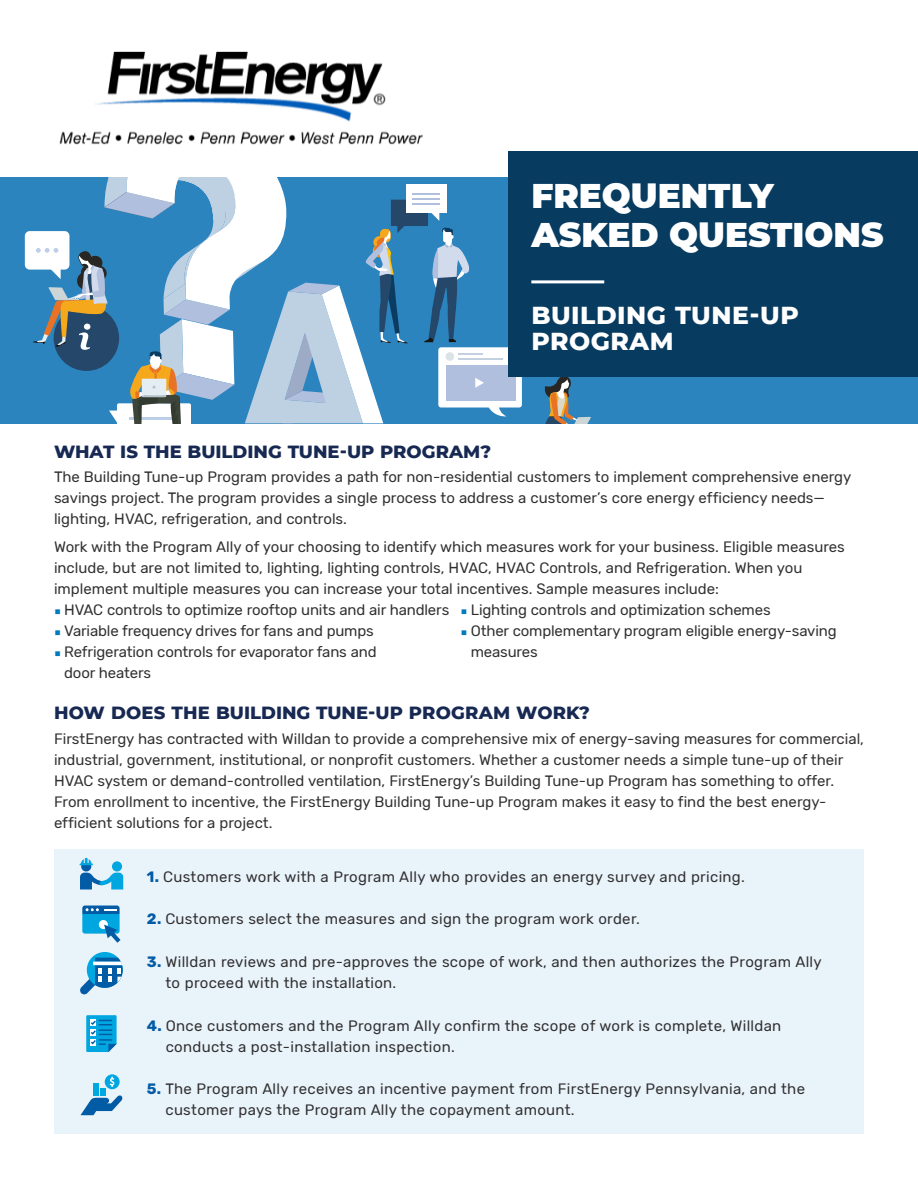
<style>
.page{position:relative;width:918px;height:1188px;background:#fff}
.page>*{position:absolute;margin:0;border:0;box-sizing:border-box;transform-origin:0 0}
.t1{font:900 34.2px/39px "Montserrat";color:#fff}
.Bullets_Page_1{font:800 25.05px/26.2px "Montserrat";letter-spacing:.02em;color:#fff}
.Bullets_Page_1-2{font:800 18px "Montserrat";color:#172953}
.Bullets_Page_1-3{font:15px/21px "Rubik";color:#312f30}
.Bullets_Page_1-4{font:15px/21px "Rubik";letter-spacing:.02em;color:#312f30}
.s1{font-family:"Montserrat";font-weight:700;font-size:12px;color:#007abf}
.s2{font-weight:700;color:#025ba5}
</style>
<div class="page">
<img style="left:59px;top:52px;width:363px;height:93px">
<div style="left:54px;top:850px;width:810px;height:284px;background:#e8f3fa"></div>
<svg style="left:80px;top:952px;width:43px;height:43px"></svg>
<svg style="left:82px;top:906px;width:39px;height:37px"></svg>
<svg style="left:86px;top:1015px;width:31px;height:37px"></svg>
<svg style="left:81px;top:1074px;width:42px;height:41px"></svg>
<div style="left:0;top:177px;width:918px;height:246px;background:#2c84bf"></div>
<div style="left:25px;top:231px;width:44px;height:39px;background:#fff;border-radius:5px"></div>
<svg style="left:438px;top:347px;width:84px;height:61px"></svg>
<svg style="left:541px;top:377px;width:50px;height:47px"></svg>
<svg style="left:33px;top:177px;width:481px;height:246px"></svg>
<div style="left:509px;top:151px;width:409px;height:226px;background:#083b60"></div>
<hr style="left:531px;top:280px;width:73px;height:3px;background:#fff">
<svg style="left:80px;top:858px;width:43px;height:32px"></svg>
<p class="t1" style="left:531px;top:174px;width:354px">FREQUENTLY<br>ASKED QUESTIONS</p>
<p class="Bullets_Page_1" style="left:531px;top:300px;width:269px">BUILDING TUNE-UP<br>PROGRAM</p>
<p class="Bullets_Page_1-2" style="left:54px;top:439px;width:439px">WHAT IS THE BUILDING TUNE-UP PROGRAM?</p>
<p class="Bullets_Page_1-3" style="left:54px;top:467px;width:799px">The Building Tune-up Program provides a path for non-residential customers to implement comprehensive energy savings project. The program provides a single process to address a customer’s core energy efficiency needs— lighting, HVAC, refrigeration, and controls.</p>
<p class="Bullets_Page_1-3" style="left:54px;top:537px;width:792px">Work with the Program Ally of your choosing to identify which measures work for your business. Eligible measures include, but are not limited to, lighting, lighting controls, HVAC, HVAC Controls, and Refrigeration. When you implement multiple measures you can increase your total incentives. Sample measures include:</p>
<p class="Bullets_Page_1-3" style="left:54px;top:600px;width:397px"><span class="s1">■</span> HVAC controls to optimize rooftop units and air handlers</p>
<p class="Bullets_Page_1-3" style="left:54px;top:621px;width:321px"><span class="s1">■</span> Variable frequency drives for fans and pumps</p>
<p class="Bullets_Page_1-3" style="left:64px;top:642px;width:314px;text-indent:-10px"><span class="s1">■</span> Refrigeration controls for evaporator fans and door heaters</p>
<p class="Bullets_Page_1-3" style="left:461px;top:600px;width:312px"><span class="s1">■</span> Lighting controls and optimization schemes</p>
<p class="Bullets_Page_1-3" style="left:471px;top:621px;width:367px;text-indent:-10px"><span class="s1">■</span> Other complementary program eligible energy-saving measures</p>
<p class="Bullets_Page_1-2" style="left:54px;top:700px;width:538px">HOW DOES THE BUILDING TUNE-UP PROGRAM WORK?</p>
<p class="Bullets_Page_1-3" style="left:54px;top:728px;width:812px">FirstEnergy has contracted with Willdan to provide a comprehensive mix of energy-saving measures for commercial, industrial, government, institutional, or nonprofit customers. Whether a customer needs a simple tune-up of their HVAC system or demand-controlled ventilation, FirstEnergy’s Building Tune-up Program has something to offer.<br>From enrollment to incentive, the FirstEnergy Building Tune-up Program makes it easy to find the best energy&shy;efficient solutions for a project.</p>
<p class="Bullets_Page_1-4" style="left:147px;top:867px;width:600px"><span class="s2">1.</span> Customers work with a Program Ally who provides an energy survey and pricing.</p>
<p class="Bullets_Page_1-4" style="left:147px;top:909px;width:495px"><span class="s2">2.</span> Customers select the measures and sign the program work order.</p>
<p class="Bullets_Page_1-4" style="left:166px;top:952px;width:658px;text-indent:-19px"><span class="s2">3.</span> Willdan reviews and pre-approves the scope of work, and then authorizes the Program Ally to proceed with the installation.</p>
<p class="Bullets_Page_1-4" style="left:166px;top:1015px;width:617px;text-indent:-19px"><span class="s2">4.</span> Once customers and the Program Ally confirm the scope of work is complete, Willdan conducts a post-installation inspection.</p>
<p class="Bullets_Page_1-4" style="left:165px;top:1079px;width:641px;text-indent:-19px"><span class="s2">5.</span> The Program Ally receives an incentive payment from FirstEnergy Pennsylvania, and the customer pays the Program Ally the copayment amount.</p>
</div>
